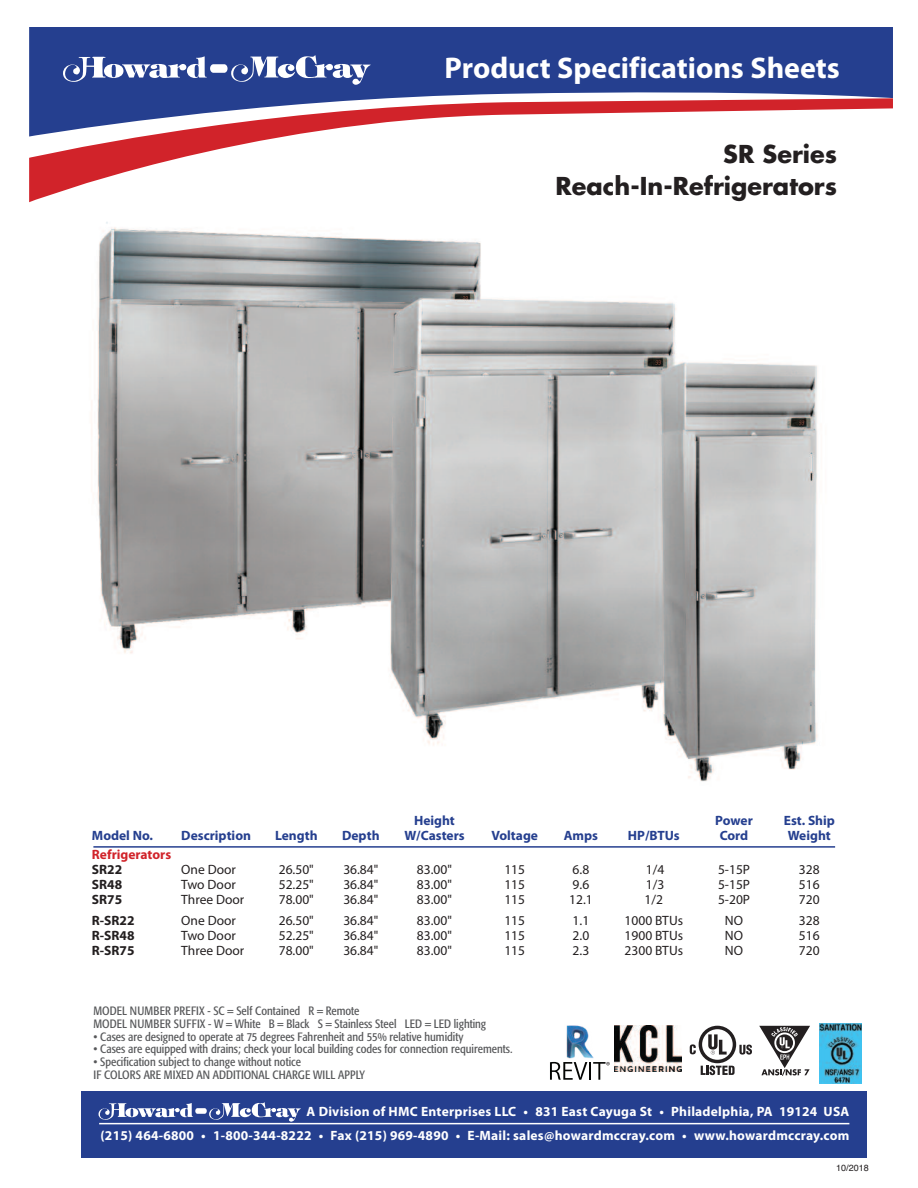
<style>
.page{position:relative;width:918px;height:1188px;background:#fff}
.page>*{position:absolute;margin:0;border:0;box-sizing:border-box;transform-origin:0 0}
.t1{font:700 30px "Myriad Pro";color:#fff}
.t2{font:700 24px/31.5px "Futura";color:#231f20;text-align:right}
.t3{font:13.5px "Myriad Pro";color:#231f20}
.t4{font:700 13.5px/24.8px "Myriad Pro";letter-spacing:.02em;color:#fff;text-align:right}
.t5{font:700 13.5px "Myriad Pro";color:#253f8f}
.t6{font:700 13.5px "Myriad Pro";color:#231f20}
.t7{font:700 13.5px "Myriad Pro";color:#d1232a}
.t8{font:condensed 12px/12.8px "Formata";color:#57585a}
.t9{font:9px "Helvetica";color:#231f20}
</style>
<div class="page">
<svg style="left:29px;top:159px;width:147px;height:43px"></svg>
<svg style="left:29px;top:137px;width:252px;height:22px;fill:#d1232a"></svg>
<svg style="left:29px;top:27px;width:864px;height:110px;fill:#253f8f"></svg>
<svg style="left:63px;top:55px;width:308px;height:30px"></svg>
<img style="left:819px;top:1024px;width:43px;height:60px">
<svg style="left:759px;top:1026px;width:51px;height:50px"></svg>
<svg style="left:690px;top:1026px;width:62px;height:49px"></svg>
<img style="left:614px;top:1025px;width:68px;height:47px">
<img style="left:566px;top:1025px;width:28px;height:34px">
<svg style="left:550px;top:1062px;width:60px;height:18px"></svg>
<div style="left:81px;top:1091px;width:786px;height:67px;background:#253f8f"></div>
<hr style="left:99px;top:1123px;width:750px;height:1px;background:#fff">
<div style="left:195px;top:1108px;width:12px;height:6px;background:#fff;border-radius:2px"></div>
<svg style="left:99px;top:1103px;width:94px;height:17px"></svg>
<svg style="left:209px;top:1102px;width:92px;height:20px"></svg>
<hr style="left:93px;top:846px;width:742px;height:2px;background:#253f8f">
<img style="left:91px;top:222px;width:727px;height:560px">
<h1 class="t1" style="left:444px;top:56px;width:397px">Product Specifications Sheets</h1>
<h2 class="t2" style="left:556px;top:141px;width:283px">SR Series<br>Reach-In-Refrigerators</h2>
<p class="t5" style="left:414px;top:815px;width:42px">Height</p>
<p class="t5" style="left:715px;top:815px;width:39px">Power</p>
<p class="t5" style="left:784px;top:815px;width:53px">Est. Ship</p>
<p class="t5" style="left:92px;top:830px;width:62px">Model No.</p>
<p class="t5" style="left:181px;top:830px;width:71px">Description</p>
<p class="t5" style="left:275px;top:830px;width:44px">Length</p>
<p class="t5" style="left:342px;top:830px;width:39px">Depth</p>
<p class="t5" style="left:404px;top:830px;width:62px">W/Casters</p>
<p class="t5" style="left:491px;top:830px;width:48px">Voltage</p>
<p class="t5" style="left:564px;top:830px;width:36px">Amps</p>
<p class="t5" style="left:628px;top:830px;width:53px">HP/BTUs</p>
<p class="t5" style="left:720px;top:830px;width:30px">Cord</p>
<p class="t5" style="left:788px;top:830px;width:44px">Weight</p>
<p class="t7" style="left:92px;top:850px;width:81px">Refrigerators</p>
<p class="t6" style="left:92px;top:865px;width:32px">SR22</p>
<p class="t3" style="left:181px;top:865px;width:56px">One Door</p>
<p class="t3" style="left:279px;top:865px;width:37px">26.50"</p>
<p class="t3" style="left:343px;top:865px;width:37px">36.84"</p>
<p class="t3" style="left:417px;top:865px;width:37px">83.00"</p>
<p class="t3" style="left:504px;top:865px;width:22px">115</p>
<p class="t3" style="left:573px;top:865px;width:18px">6.8</p>
<p class="t3" style="left:646px;top:865px;width:20px">1/4</p>
<p class="t3" style="left:718px;top:865px;width:34px">5-15P</p>
<p class="t3" style="left:799px;top:865px;width:22px">328</p>
<p class="t6" style="left:92px;top:880px;width:32px">SR48</p>
<p class="t3" style="left:181px;top:880px;width:56px">Two Door</p>
<p class="t3" style="left:279px;top:880px;width:37px">52.25"</p>
<p class="t3" style="left:343px;top:880px;width:37px">36.84"</p>
<p class="t3" style="left:417px;top:880px;width:37px">83.00"</p>
<p class="t3" style="left:504px;top:880px;width:22px">115</p>
<p class="t3" style="left:573px;top:880px;width:18px">9.6</p>
<p class="t3" style="left:646px;top:880px;width:20px">1/3</p>
<p class="t3" style="left:718px;top:880px;width:34px">5-15P</p>
<p class="t3" style="left:799px;top:880px;width:22px">516</p>
<p class="t6" style="left:92px;top:895px;width:32px">SR75</p>
<p class="t3" style="left:181px;top:895px;width:65px">Three Door</p>
<p class="t3" style="left:279px;top:895px;width:37px">78.00"</p>
<p class="t3" style="left:343px;top:895px;width:37px">36.84"</p>
<p class="t3" style="left:417px;top:895px;width:37px">83.00"</p>
<p class="t3" style="left:504px;top:895px;width:22px">115</p>
<p class="t3" style="left:569px;top:895px;width:25px">12.1</p>
<p class="t3" style="left:645px;top:895px;width:20px">1/2</p>
<p class="t3" style="left:718px;top:895px;width:34px">5-20P</p>
<p class="t3" style="left:799px;top:895px;width:22px">720</p>
<p class="t6" style="left:92px;top:916px;width:44px">R-SR22</p>
<p class="t3" style="left:181px;top:916px;width:56px">One Door</p>
<p class="t3" style="left:279px;top:916px;width:37px">26.50"</p>
<p class="t3" style="left:343px;top:916px;width:37px">36.84"</p>
<p class="t3" style="left:417px;top:916px;width:37px">83.00"</p>
<p class="t3" style="left:504px;top:916px;width:22px">115</p>
<p class="t3" style="left:573px;top:916px;width:18px">1.1</p>
<p class="t3" style="left:625px;top:916px;width:60px">1000 BTUs</p>
<p class="t3" style="left:725px;top:916px;width:20px">NO</p>
<p class="t3" style="left:799px;top:916px;width:22px">328</p>
<p class="t6" style="left:92px;top:931px;width:44px">R-SR48</p>
<p class="t3" style="left:181px;top:931px;width:56px">Two Door</p>
<p class="t3" style="left:279px;top:931px;width:37px">52.25"</p>
<p class="t3" style="left:343px;top:931px;width:37px">36.84"</p>
<p class="t3" style="left:417px;top:931px;width:37px">83.00"</p>
<p class="t3" style="left:504px;top:931px;width:22px">115</p>
<p class="t3" style="left:573px;top:931px;width:18px">2.0</p>
<p class="t3" style="left:625px;top:931px;width:60px">1900 BTUs</p>
<p class="t3" style="left:725px;top:931px;width:20px">NO</p>
<p class="t3" style="left:799px;top:931px;width:22px">516</p>
<p class="t6" style="left:92px;top:946px;width:44px">R-SR75</p>
<p class="t3" style="left:181px;top:946px;width:65px">Three Door</p>
<p class="t3" style="left:279px;top:946px;width:37px">78.00"</p>
<p class="t3" style="left:343px;top:946px;width:37px">36.84"</p>
<p class="t3" style="left:417px;top:946px;width:37px">83.00"</p>
<p class="t3" style="left:504px;top:946px;width:22px">115</p>
<p class="t3" style="left:573px;top:946px;width:18px">2.3</p>
<p class="t3" style="left:625px;top:946px;width:60px">2300 BTUs</p>
<p class="t3" style="left:725px;top:946px;width:20px">NO</p>
<p class="t3" style="left:799px;top:946px;width:22px">720</p>
<p class="t8" style="left:93px;top:1005px;width:394px">MODEL NUMBER PREFIX - SC = Self Contained R = Remote<br>MODEL NUMBER SUFFIX - W = White B = Black S = Stainless Steel LED = LED lighting</p>
<p class="t8" style="left:93px;top:1031px;width:372px">• Cases are designed to operate at 75 degrees Fahrenheit and 55% relative humidity</p>
<p class="t8" style="left:93px;top:1044px;width:421px">• Cases are equipped with drains; check your local building codes for connection requirements.</p>
<p class="t8" style="left:93px;top:1056px;width:273px">• Specification subject to change without notice<br>IF COLORS ARE MIXED AN ADDITIONAL CHARGE WILL APPLY</p>
<p class="t4" style="left:101px;top:1100px;width:750px">A Division of HMC Enterprises LLC • 831 East Cayuga St • Philadelphia, PA 19124 USA<br>(215) 464-6800 • 1-800-344-8222 • Fax (215) 969-4890 • E-Mail: sales@howardmccray.com • www.howardmccray.com</p>
<p class="t9" style="left:836px;top:1163px;width:34px">10/2018</p>
</div>
